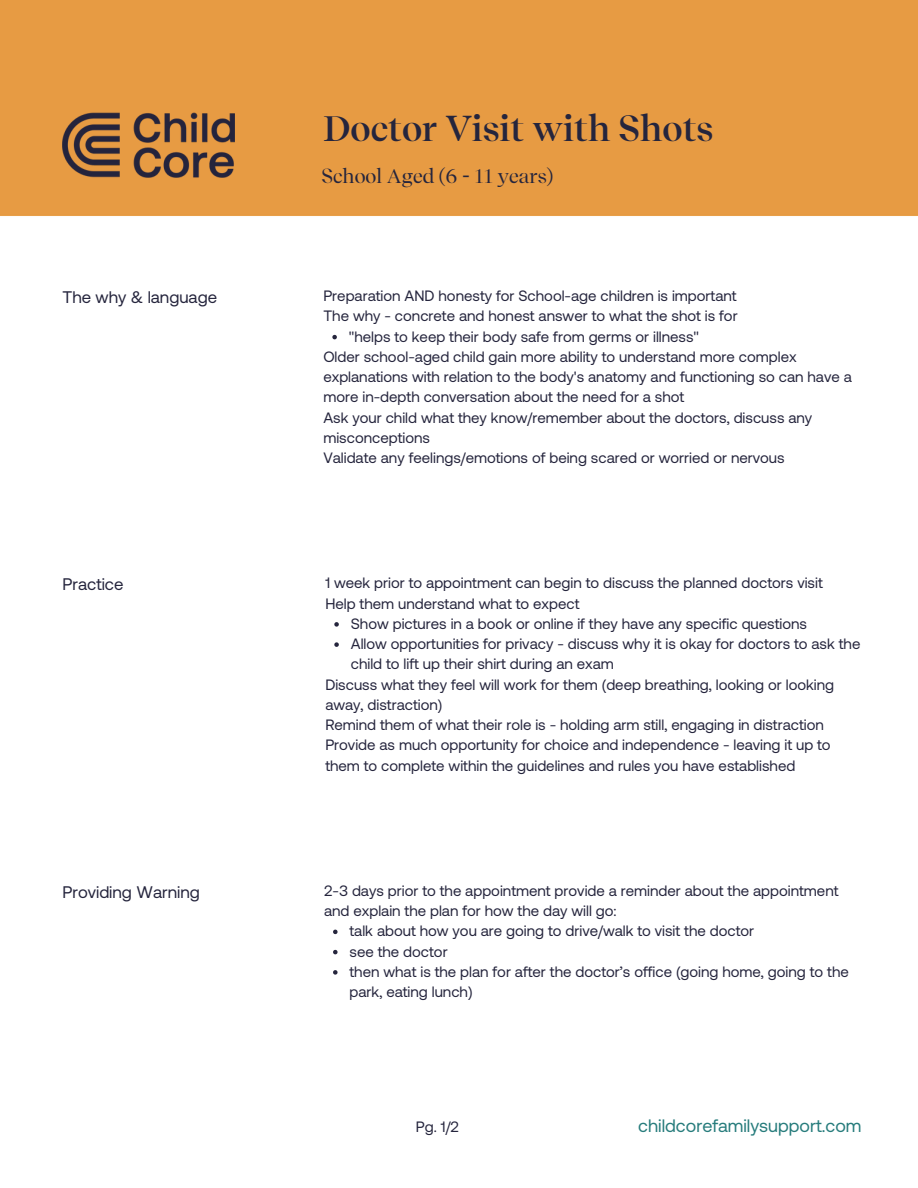
<style>
.page{position:relative;width:918px;height:1188px;background:#fff}
.page>*{position:absolute;margin:0;border:0;box-sizing:border-box;transform-origin:0 0}
.t1{font:600 36px "Recife Display Web";color:#25253d}
.t2{font:19.8px "Recife Display Web";color:#25253d}
.t3{font:18px "Aeonik";color:#277c7c}
.t4{font:16.8px "Aeonik";color:#25253d}
.t5{font:15px/20.2px "Aeonik";color:#25253d}
</style>
<div class="page">
<img style="left:0;top:0;width:918px;height:955px">
<img style="left:63px;top:112px;width:172px;height:67px">
<svg style="left:332px;top:335px;width:5px;height:4px"></svg>
<svg style="left:334px;top:622px;width:5px;height:5px"></svg>
<svg style="left:334px;top:642px;width:5px;height:5px"></svg>
<svg style="left:333px;top:930px;width:5px;height:4px"></svg>
<svg style="left:333px;top:950px;width:5px;height:4px"></svg>
<svg style="left:333px;top:970px;width:5px;height:5px"></svg>
<h1 class="t1" style="left:323px;top:107px;width:391px">Doctor Visit with Shots</h1>
<h2 class="t2" style="left:321px;top:164px;width:233px">School Aged (6 - 11 years)</h2>
<p class="t4" style="left:63px;top:286px;width:156px">The why &amp; language</p>
<p class="t5" style="left:323px;top:285px;width:416px">Preparation AND honesty for School-age children is important<br>The why - concrete and honest answer to what the shot is for</p>
<p class="t5" style="left:323px;top:346px;width:530px">Older school-aged child gain more ability to understand more complex explanations with relation to the body's anatomy and functioning so can have a more in-depth conversation about the need for a shot<br>Ask your child what they know/remember about the doctors, discuss any misconceptions<br>Validate any feelings/emotions of being scared or worried or nervous</p>
<p class="t5" style="left:349px;top:326px;width:352px">"helps to keep their body safe from germs or illness"</p>
<p class="t4" style="left:63px;top:574px;width:63px">Practice</p>
<p class="t5" style="left:325px;top:572px;width:499px">1 week prior to appointment can begin to discuss the planned doctors visit<br>Help them understand what to expect</p>
<p class="t5" style="left:351px;top:613px;width:511px">Show pictures in a book or online if they have any specific questions<br>Allow opportunities for privacy - discuss why it is okay for doctors to ask the child to lift up their shirt during an exam</p>
<p class="t5" style="left:325px;top:674px;width:510px">Discuss what they feel will work for them (deep breathing, looking or looking away, distraction)<br>Remind them of what their role is - holding arm still, engaging in distraction Provide as much opportunity for choice and independence - leaving it up to them to complete within the guidelines and rules you have established</p>
<p class="t4" style="left:63px;top:881px;width:139px">Providing Warning</p>
<p class="t5" style="left:324px;top:880px;width:516px">2-3 days prior to the appointment provide a reminder about the appointment and explain the plan for how the day will go:</p>
<p class="t5" style="left:350px;top:920px;width:501px">talk about how you are going to drive/walk to visit the doctor<br>see the doctor<br>then what is the plan for after the doctor’s office (going home, going to the park, eating lunch)</p>
<p class="t5" style="left:416px;top:1116px;width:45px">Pg. 1/2</p>
<p class="t3" style="left:638px;top:1114px;width:225px">childcorefamilysupport.com</p>
</div>
